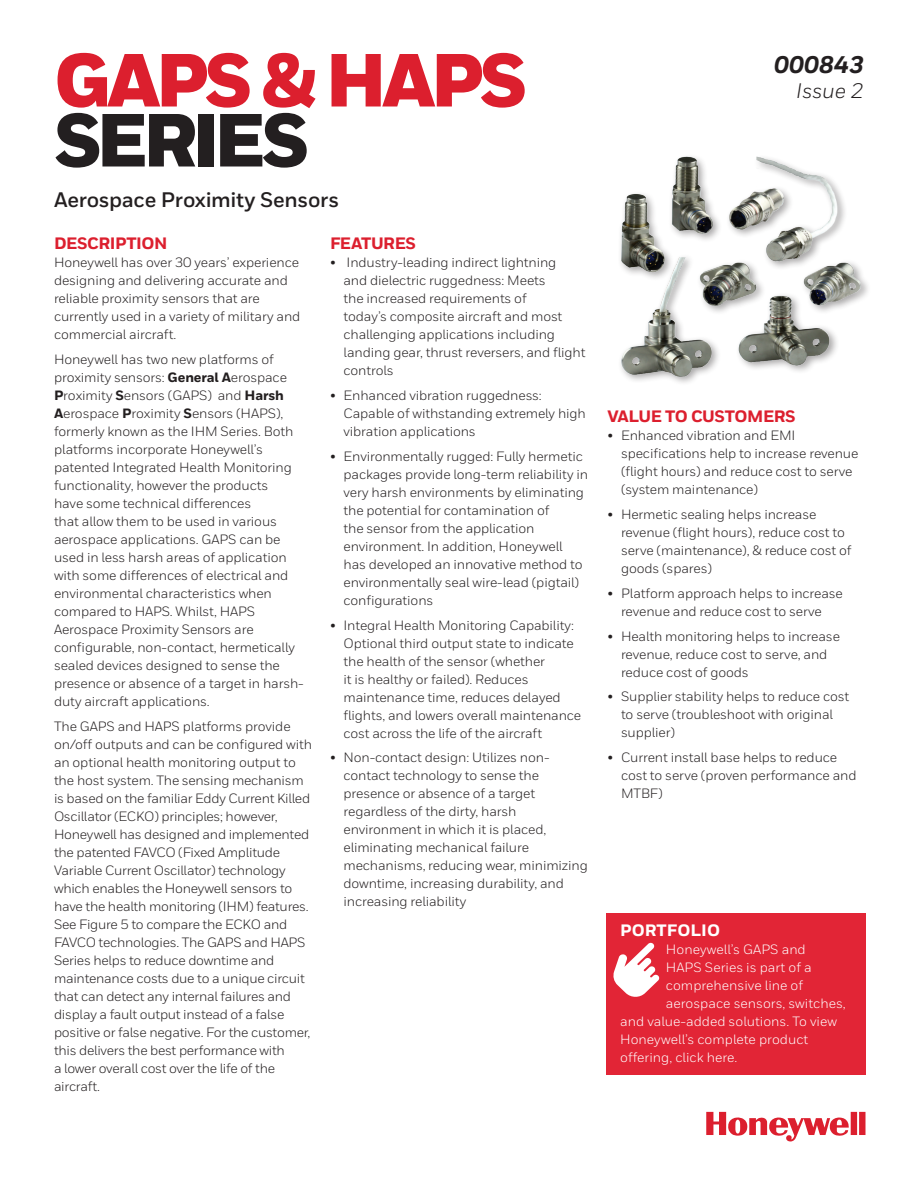
<style>
.page{position:relative;width:918px;height:1188px;background:#fff}
.page>*{position:absolute;margin:0;border:0;box-sizing:border-box;transform-origin:0 0}
._01_Cover__Heading_A{font:900 75px/60px "Honeywell Sans";letter-spacing:-.07em;color:#dc1f2e}
.t1{font:italic 800 24px "Honeywell Sans";color:#231f20}
._02_Cover__Subtitle{font:700 21px "Honeywell Sans";letter-spacing:-.015em;color:#231f20}
.t2{font:italic 21px "Honeywell Sans";letter-spacing:-.005em;color:#231f20}
.t3{font:800 16.5px "Honeywell Sans";letter-spacing:-.025em;color:#dc1f2e}
.t4{font:800 16.5px "Honeywell Sans";color:#fff}
.text_bullets_-_first{font:13.5px/18px "Honeywell Sans";letter-spacing:-.01em;color:#231f20}
.text_bullets_-_first-2{font:13.5px "Honeywell Sans";color:#fff}
.s1{color:#231f20}
.s2{font-weight:800}
</style>
<div class="page">
<div style="left:606px;top:913px;width:260px;height:162px;background:#e22536"></div>
<svg style="left:706px;top:1112px;width:160px;height:30px"></svg>
<svg style="left:613px;top:943px;width:46px;height:54px"></svg>
<img style="left:620px;top:156px;width:248px;height:227px">
<p class="_01_Cover__Heading_A" style="left:54px;top:54px;width:475px">GAPS &amp; HAPS<br><span class="s1">SERIES</span></p>
<p class="_02_Cover__Subtitle" style="left:54px;top:187px;width:287px">Aerospace Proximity Sensors</p>
<p class="t3" style="left:54px;top:233px;width:115px">DESCRIPTION</p>
<p class="text_bullets_-_first" style="left:54px;top:254px;width:248px">Honeywell has over 30 years’ experience designing and delivering accurate and reliable proximity sensors that are currently used in a variety of military and commercial aircraft.</p>
<p class="text_bullets_-_first" style="left:54px;top:350px;width:251px">Honeywell has two new platforms of proximity sensors: <span class="s2">General A</span>erospace <span class="s2">P</span>roximity <span class="s2">S</span>ensors (GAPS) and <span class="s2">Harsh A</span>erospace <span class="s2">P</span>roximity <span class="s2">S</span>ensors (HAPS), formerly known as the IHM Series. Both platforms incorporate Honeywell’s patented Integrated Health Monitoring functionality, however the products<br>have some technical differences<br>that allow them to be used in various aerospace applications. GAPS can be used in less harsh areas of application with some differences of electrical and environmental characteristics when compared to HAPS. Whilst, HAPS Aerospace Proximity Sensors are configurable, non-contact, hermetically sealed devices designed to sense the presence or absence of a target in harsh&shy;duty aircraft applications.</p>
<p class="text_bullets_-_first" style="left:54px;top:717px;width:260px">The GAPS and HAPS platforms provide on/off outputs and can be configured with an optional health monitoring output to the host system. The sensing mechanism is based on the familiar Eddy Current Killed Oscillator (ECKO) principles; however, Honeywell has designed and implemented the patented FAVCO (Fixed Amplitude Variable Current Oscillator) technology which enables the Honeywell sensors to have the health monitoring (IHM) features.<br>See Figure 5 to compare the ECKO and FAVCO technologies. The GAPS and HAPS Series helps to reduce downtime and maintenance costs due to a unique circuit that can detect any internal failures and display a fault output instead of a false positive or false negative. For the customer, this delivers the best performance with<br>a lower overall cost over the life of the aircraft.</p>
<p class="t3" style="left:330px;top:233px;width:88px">FEATURES</p>
<p class="text_bullets_-_first" style="left:344px;top:254px;width:244px;text-indent:-14px">• Industry-leading indirect lightning<br>and dielectric ruggedness: Meets<br>the increased requirements of<br>today’s composite aircraft and most challenging applications including landing gear, thrust reversers, and flight controls</p>
<p class="text_bullets_-_first" style="left:344px;top:386px;width:244px;text-indent:-14px">• Enhanced vibration ruggedness:<br>Capable of withstanding extremely high vibration applications</p>
<p class="text_bullets_-_first" style="left:344px;top:447px;width:246px;text-indent:-14px">• Environmentally rugged: Fully hermetic packages provide long-term reliability in very harsh environments by eliminating the potential for contamination of<br>the sensor from the application environment. In addition, Honeywell has developed an innovative method to environmentally seal wire-lead (pigtail) configurations</p>
<p class="text_bullets_-_first" style="left:344px;top:616px;width:239px;text-indent:-14px">• Integral Health Monitoring Capability:<br>Optional third output state to indicate the health of the sensor (whether<br>it is healthy or failed). Reduces maintenance time, reduces delayed flights, and lowers overall maintenance cost across the life of the aircraft</p>
<p class="text_bullets_-_first" style="left:344px;top:749px;width:246px;text-indent:-14px">• Non-contact design: Utilizes non&shy;contact technology to sense the presence or absence of a target regardless of the dirty, harsh environment in which it is placed, eliminating mechanical failure mechanisms, reducing wear, minimizing downtime, increasing durability, and increasing reliability</p>
<p class="t1" style="left:774px;top:50px;width:91px">000843</p>
<p class="t2" style="left:796px;top:78px;width:69px">Issue 2</p>
<p class="t3" style="left:608px;top:406px;width:190px">VALUE TO CUSTOMERS</p>
<p class="text_bullets_-_first" style="left:621px;top:427px;width:239px;text-indent:-14px">• Enhanced vibration and EMI specifications help to increase revenue (flight hours) and reduce cost to serve (system maintenance)</p>
<p class="text_bullets_-_first" style="left:621px;top:505px;width:232px;text-indent:-14px">• Hermetic sealing helps increase revenue (flight hours), reduce cost to serve (maintenance), &amp; reduce cost of goods (spares)</p>
<p class="text_bullets_-_first" style="left:608px;top:584px;width:237px;text-align:center">• Platform approach helps to increase revenue and reduce cost to serve</p>
<p class="text_bullets_-_first" style="left:621px;top:627px;width:220px;text-indent:-14px">• Health monitoring helps to increase revenue, reduce cost to serve, and reduce cost of goods</p>
<p class="text_bullets_-_first" style="left:621px;top:688px;width:230px;text-indent:-14px">• Supplier stability helps to reduce cost to serve (troubleshoot with original supplier)</p>
<p class="text_bullets_-_first" style="left:621px;top:748px;width:237px;text-indent:-14px">• Current install base helps to reduce cost to serve (proven performance and<br>MTBF)</p>
<p class="t4" style="left:620px;top:920px;width:101px">PORTFOLIO</p>
<p class="text_bullets_-_first-2" style="left:666px;top:941px;width:141px">Honeywell’s GAPS and</p>
<p class="text_bullets_-_first-2" style="left:666px;top:959px;width:147px">HAPS Series is part of a</p>
<p class="text_bullets_-_first-2" style="left:666px;top:977px;width:139px">comprehensive line of</p>
<p class="text_bullets_-_first-2" style="left:666px;top:995px;width:181px">aerospace sensors, switches,</p>
<p class="text_bullets_-_first-2" style="left:620px;top:1013px;width:218px">and value-added solutions. To view</p>
<p class="text_bullets_-_first-2" style="left:620px;top:1031px;width:190px">Honeywell’s complete product</p>
<p class="text_bullets_-_first-2" style="left:620px;top:1049px;width:119px">offering, click here.</p>
</div>
